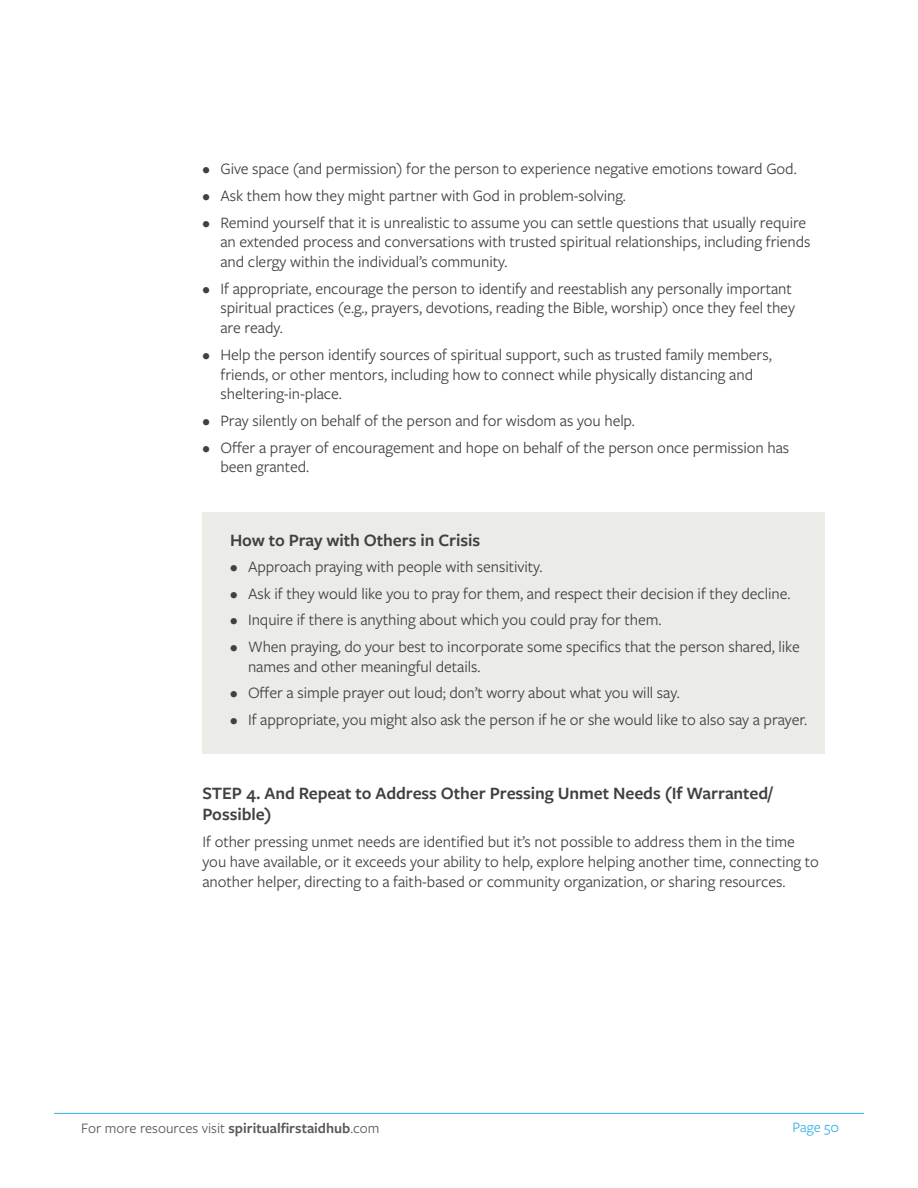
<style>
.page{position:relative;width:918px;height:1188px;background:#fff}
.page>*{position:absolute;margin:0;border:0;box-sizing:border-box;transform-origin:0 0}
.t1{font:600 18px/21.6px "Freight Sans Pro";letter-spacing:-.005em;color:#414042}
.t2{font:16.5px/19.8px "Freight Sans Pro";letter-spacing:-.005em;color:#414042}
.t3{font:15px "Freight Sans Pro";color:#58595b}
.t4{font:15px "Freight Sans Pro";color:#35b0e5}
.s1{font-weight:600}
</style>
<div class="page">
<hr style="left:54px;top:1113px;width:810px;height:1px;background:#35b0e5">
<div style="left:202px;top:512px;width:623px;height:242px;background:#ebebe8"></div>
<p class="t2" style="left:202px;top:158px;width:596px">• Give space (and permission) for the person to experience negative emotions toward God.</p>
<p class="t2" style="left:202px;top:185px;width:425px">• Ask them how they might partner with God in problem-solving.</p>
<p class="t2" style="left:221px;top:212px;width:592px;text-indent:-18px">• Remind yourself that it is unrealistic to assume you can settle questions that usually require an extended process and conversations with trusted spiritual relationships, including friends and clergy within the individual’s community.</p>
<p class="t2" style="left:221px;top:278px;width:576px;text-indent:-18px">• If appropriate, encourage the person to identify and reestablish any personally important spiritual practices (e.g., prayers, devotions, reading the Bible, worship) once they feel they are ready.</p>
<p class="t2" style="left:221px;top:344px;width:553px;text-indent:-18px">• Help the person identify sources of spiritual support, such as trusted family members, friends, or other mentors, including how to connect while physically distancing and sheltering-in-place.</p>
<p class="t2" style="left:202px;top:410px;width:434px">• Pray silently on behalf of the person and for wisdom as you help.</p>
<p class="t2" style="left:221px;top:437px;width:570px;text-indent:-18px">• Offer a prayer of encouragement and hope on behalf of the person once permission has been granted.</p>
<p class="t1" style="left:230px;top:528px;width:252px">How to Pray with Others in Crisis</p>
<p class="t2" style="left:230px;top:556px;width:314px">• Approach praying with people with sensitivity.</p>
<p class="t2" style="left:230px;top:583px;width:562px">• Ask if they would like you to pray for them, and respect their decision if they decline.</p>
<p class="t2" style="left:230px;top:610px;width:433px">• Inquire if there is anything about which you could pray for them.</p>
<p class="t2" style="left:248px;top:636px;width:553px;text-indent:-18px">• When praying, do your best to incorporate some specifics that the person shared, like names and other meaningful details.</p>
<p class="t2" style="left:230px;top:682px;width:451px">• Offer a simple prayer out loud; don’t worry about what you will say.</p>
<p class="t2" style="left:230px;top:709px;width:579px">• If appropriate, you might also ask the person if he or she would like to also say a prayer.</p>
<p class="t1" style="left:202px;top:781px;width:572px">STEP 4. And Repeat to Address Other Pressing Unmet Needs (If Warranted/<br>Possible)</p>
<p class="t2" style="left:202px;top:831px;width:618px">If other pressing unmet needs are identified but it’s not possible to address them in the time you have available, or it exceeds your ability to help, explore helping another time, connecting to another helper, directing to a faith-based or community organization, or sharing resources.</p>
<p class="t3" style="left:81px;top:1118px;width:300px">For more resources visit <span class="s1">spiritualfirstaidhub</span>.com</p>
<p class="t4" style="left:792px;top:1118px;width:48px">Page 50</p>
</div>
